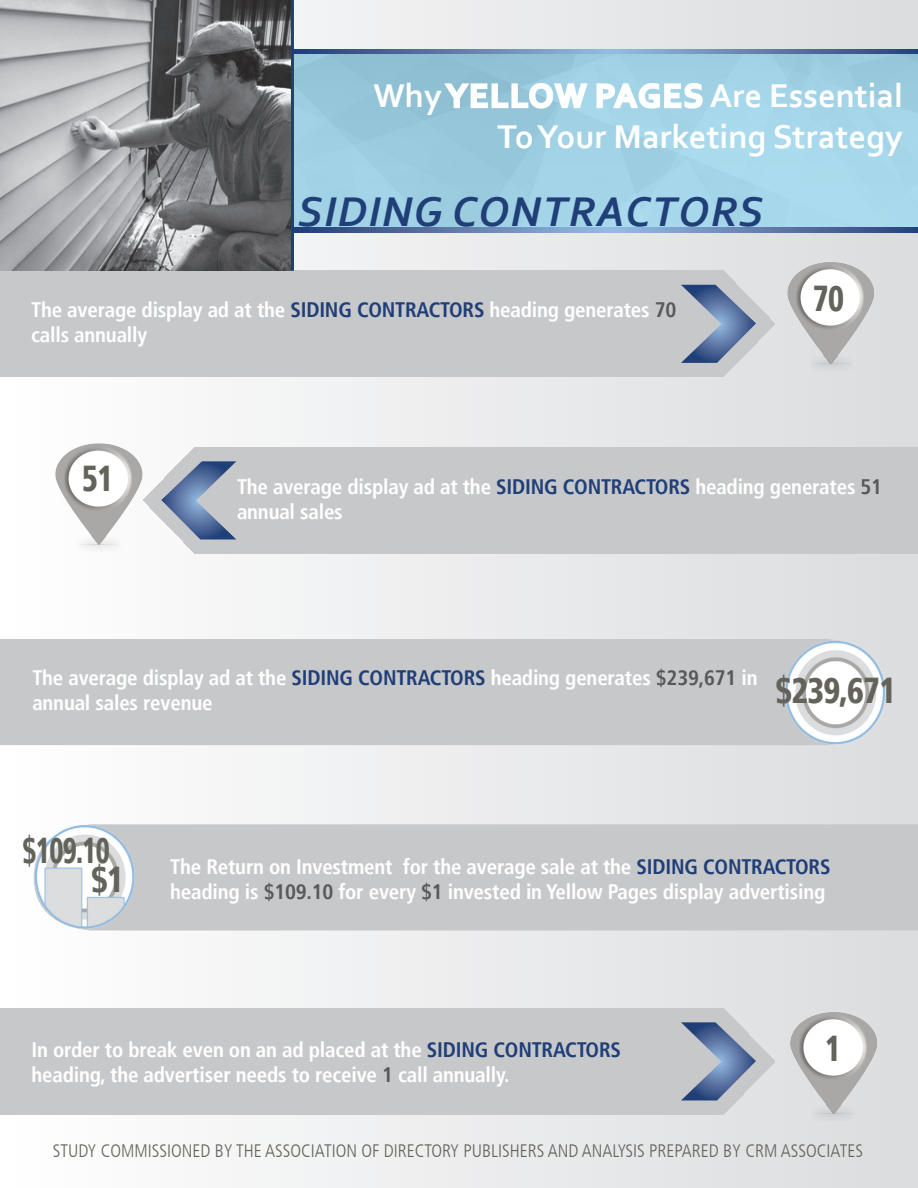
<style>
.page{position:relative;width:918px;height:1188px;background:#fff}
.page>*{position:absolute;margin:0;border:0;box-sizing:border-box;transform-origin:0 0}
.t1{font:italic 700 43.5px "Corbel";letter-spacing:.04em;color:#203e77}
.t2{font:900 condensed 36px/28.8px "Frutiger LT";letter-spacing:-.025em;color:#63635b;scale:.75 1}
.t3{font:900 condensed 36px "Frutiger LT";letter-spacing:-.025em;color:#63635b;scale:.9 1}
.t4{font:900 condensed 36px "Frutiger LT";letter-spacing:-.025em;color:#63635b;scale:.85 1}
.t5{font:700 34.5px/41.4px "Corbel";color:#fff;text-align:right}
.t6{font:700 condensed 21px/25.2px "Frutiger LT";letter-spacing:-.01em;color:#fff}
.t7{font:300 condensed 18px "Frutiger LT";color:#63635b}
.s1{color:#203e77}
.s2{color:#57585a}
</style>
<div class="page">
<div style="left:1px;top:1px;width:916px;height:1186px;background:linear-gradient(to right,#fffefe,#dbdcde)"></div>
<svg style="left:294px;top:54px;width:624px;height:174px;background:#9ecfe3"></svg>
<img style="left:770px;top:248px;width:148px;height:146px">
<div style="left:0;top:639px;width:770px;height:106px;background:#c7c8ca"></div>
<img style="left:34px;top:429px;width:117px;height:131px">
<img style="left:778px;top:1006px;width:117px;height:126px">
<img style="left:770px;top:619px;width:121px;height:134px">
<div style="left:143px;top:824px;width:775px;height:106px;background:#c7c8ca"></div>
<img style="left:27px;top:815px;width:116px;height:125px">
<svg style="left:294px;top:49px;width:624px;height:5px;background:#5f7cab"></svg>
<svg style="left:294px;top:228px;width:624px;height:4px;background:#5f7cab"></svg>
<div style="left:0;top:271px;width:775px;height:106px;background:#c7c8ca"></div>
<svg style="left:681px;top:285px;width:75px;height:78px;background:#919fb6"></svg>
<div style="left:143px;top:447px;width:775px;height:106px;background:#c7c8ca"></div>
<svg style="left:161px;top:461px;width:75px;height:78px;background:#93a0b8"></svg>
<div style="left:0;top:1008px;width:775px;height:107px;background:#c7c8ca"></div>
<svg style="left:681px;top:1022px;width:75px;height:78px;background:#929fb7"></svg>
<svg style="left:442px;top:81px;width:147px;height:29px"></svg>
<svg style="left:595px;top:76px;width:109px;height:34px"></svg>
<img style="left:0;top:0;width:291px;height:271px">
<hr style="left:291px;top:0;width:3px;height:271px;background:#203e77">
<h3 class="t5" style="left:373px;top:74px;width:531px">Why Yellow Pages Are Essential<br>To Your Marketing Strategy</h3>
<h1 class="t1" style="left:298px;top:185px;width:465px">SIDING CONTRACTORS</h1>
<p class="t6" style="left:31px;top:297px;width:647px">The average display ad at the <span class="s1">Siding Contractors</span> heading generates <span class="s2">70 </span>calls annually</p>
<h2 class="t4" style="left:813px;top:277px;width:38px">70</h2>
<h2 class="t4" style="left:82px;top:457px;width:38px">51</h2>
<p class="t6" style="left:237px;top:474px;width:647px">The average display ad at the <span class="s1">Siding Contractors</span> heading generates <span class="s2">51 </span>annual sales</p>
<p class="t6" style="left:32px;top:665px;width:727px">The average display ad at the <span class="s1">Siding Contractors</span> heading generates <span class="s2">$239,671</span> in annual sales revenue</p>
<h2 class="t3" style="left:776px;top:669px;width:136px">$239,671</h2>
<h2 class="t2" style="left:91px;top:836px;width:45px;text-indent:-69px">$109.10 $1</h2>
<p class="t6" style="left:170px;top:854px;width:660px">The Return on Investment for the average sale at the <span class="s1">Siding Contractors </span>heading is <span class="s2">$109.10</span> for every <span class="s2">$1</span> invested in Yellow Pages display advertising</p>
<p class="t6" style="left:31px;top:1037px;width:589px">In order to break even on an ad placed at the <span class="s1">Siding Contractors </span>heading, the advertiser needs to receive <span class="s2">1</span> call annually.</p>
<h2 class="t4" style="left:825px;top:1027px;width:20px">1</h2>
<p class="t7" style="left:53px;top:1140px;width:704px">STUDY COMMISSIONED BY THE ASSOCIATION OF DIRECTORY PUBLISHERS AND ANALYSIS PREPARED BY CRM</p>
<p class="t7" style="left:781px;top:1140px;width:82px">ASSOCIATES</p>
</div>
